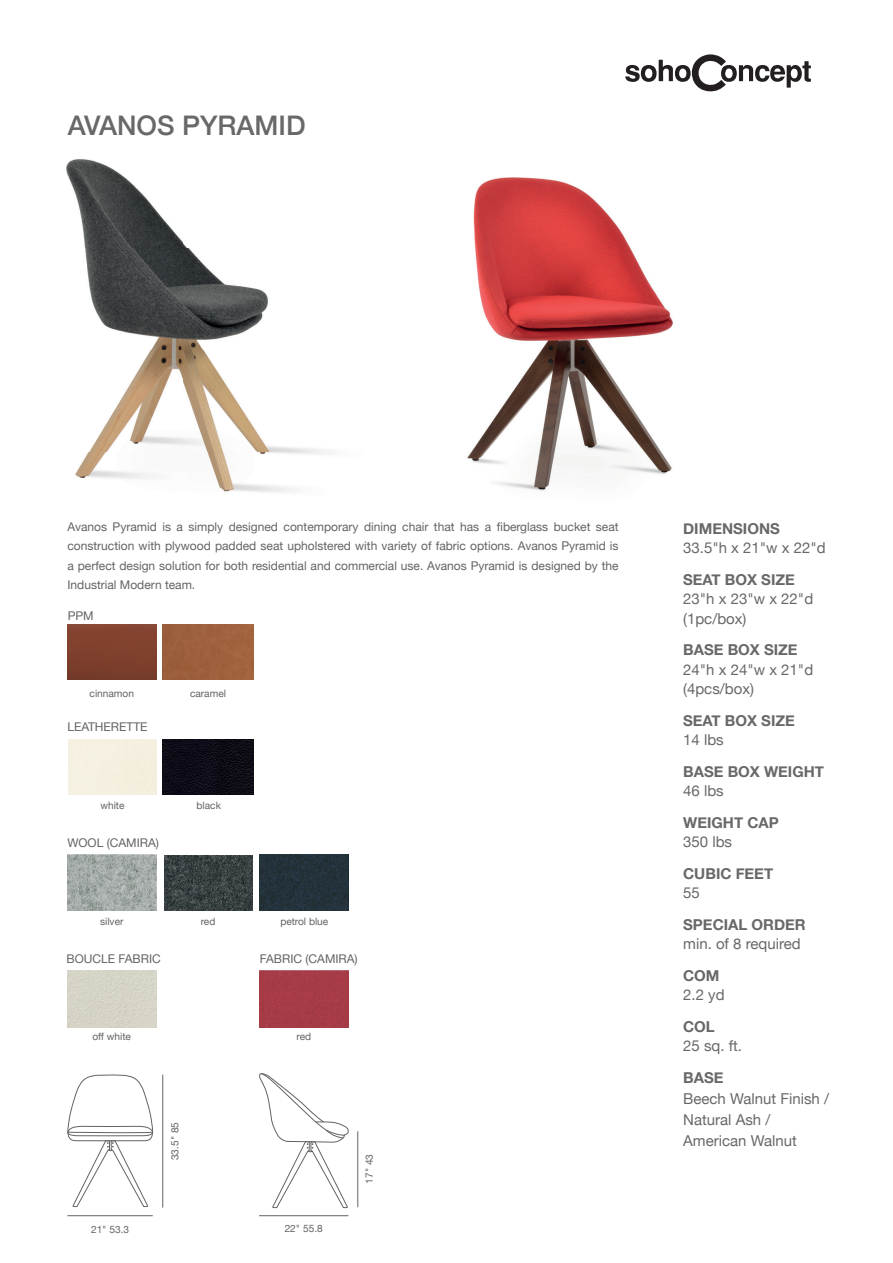
<style>
.page{position:relative;width:893px;height:1263px;background:#fff}
.page>*{position:absolute;margin:0;border:0;box-sizing:border-box;transform-origin:0 0}
.t1{font:500 27px "Helvetica Neue";color:#696869}
.t2{font:15px/19.5px "Helvetica Neue";color:#696869}
.t3{font:700 15px "Helvetica Neue";color:#696869}
.t4{font:12px/19.5px "Helvetica Neue";color:#636366;text-align:justify}
.t5{font:10.2px "Helvetica Neue";color:#636366}
</style>
<div class="page">
<img style="left:66px;top:159px;width:266px;height:334px">
<img style="left:467px;top:177px;width:206px;height:314px">
<svg style="left:625px;top:54px;width:186px;height:38px"></svg>
<hr style="left:67px;top:1215px;width:86px;height:1px;background:#636366">
<hr style="left:259px;top:1215px;width:89px;height:1px;background:#636366">
<hr style="left:358px;top:1131px;width:1px;height:76px;background:#636366">
<hr style="left:162px;top:1075px;width:1px;height:132px;background:#636366">
<div style="left:68px;top:739px;width:89px;height:56px;background:#f5f0e0"></div>
<img style="left:68px;top:855px;width:88px;height:55px">
<img style="left:260px;top:855px;width:89px;height:55px">
<div style="left:68px;top:970px;width:88px;height:57px;background:#d6d4c7"></div>
<img style="left:163px;top:739px;width:90px;height:55px">
<img style="left:67px;top:624px;width:89px;height:56px">
<div style="left:163px;top:624px;width:90px;height:55px;background:#9f603d"></div>
<img style="left:164px;top:855px;width:88px;height:55px">
<div style="left:259px;top:971px;width:89px;height:56px;background:#a63b47"></div>
<svg style="left:67px;top:1074px;width:87px;height:133px"></svg>
<svg style="left:259px;top:1073px;width:90px;height:136px"></svg>
<h1 class="t1" style="left:68px;top:104px;width:239px">AVANOS PYRAMID</h1>
<p class="t4" style="left:68px;top:517px;width:553px">Avanos Pyramid is a simply designed contemporary dining chair that has a fiberglass bucket seat construction with plywood padded seat upholstered with variety of fabric options. Avanos Pyramid is a perfect design solution for both residential and commercial use. Avanos Pyramid is designed by the Industrial Modern team.</p>
<p class="t3" style="left:683px;top:517px;width:98px">DIMENSIONS</p>
<p class="t2" style="left:683px;top:539px;width:144px">33.5"h x 21"w x 22"d</p>
<p class="t3" style="left:683px;top:568px;width:113px">SEAT BOX SIZE</p>
<p class="t2" style="left:683px;top:590px;width:132px">23"h x 23"w x 22"d (1pc/box)</p>
<p class="t3" style="left:683px;top:638px;width:116px">BASE BOX SIZE</p>
<p class="t2" style="left:683px;top:661px;width:132px">24"h x 24"w x 21"d (4pcs/box)</p>
<p class="t3" style="left:683px;top:709px;width:113px">SEAT BOX SIZE</p>
<p class="t2" style="left:683px;top:731px;width:42px">14 lbs</p>
<p class="t3" style="left:683px;top:760px;width:142px">BASE BOX WEIGHT</p>
<p class="t2" style="left:683px;top:782px;width:42px">46 lbs</p>
<p class="t3" style="left:683px;top:811px;width:97px">WEIGHT CAP</p>
<p class="t2" style="left:683px;top:833px;width:50px">350 lbs</p>
<p class="t3" style="left:683px;top:862px;width:91px">CUBIC FEET</p>
<p class="t2" style="left:683px;top:884px;width:18px">55</p>
<p class="t3" style="left:683px;top:913px;width:124px">SPECIAL ORDER</p>
<p class="t2" style="left:683px;top:935px;width:119px">min. of 8 required</p>
<p class="t3" style="left:683px;top:964px;width:38px">COM</p>
<p class="t2" style="left:683px;top:986px;width:43px">2.2 yd</p>
<p class="t3" style="left:683px;top:1015px;width:33px">COL</p>
<p class="t2" style="left:683px;top:1037px;width:60px">25 sq. ft.</p>
<p class="t3" style="left:683px;top:1066px;width:42px">BASE</p>
<p class="t2" style="left:683px;top:1089px;width:147px;line-height:21px">Beech Walnut Finish /<br>Natural Ash /<br>American Walnut</p>
<p class="t4" style="left:68px;top:607px;width:28px">PPM</p>
<p class="t5" style="left:90px;top:686px;width:46px">cinnamon</p>
<p class="t5" style="left:190px;top:686px;width:38px">caramel</p>
<p class="t4" style="left:67px;top:717px;width:82px">LEATHERETTE</p>
<p class="t5" style="left:100px;top:798px;width:26px">white</p>
<p class="t5" style="left:197px;top:798px;width:26px">black</p>
<p class="t4" style="left:67px;top:834px;width:93px">WOOL (CAMIRA)</p>
<p class="t5" style="left:100px;top:914px;width:25px">silver</p>
<p class="t5" style="left:201px;top:914px;width:16px">red</p>
<p class="t5" style="left:280px;top:914px;width:50px">petrol blue</p>
<p class="t4" style="left:67px;top:949px;width:96px">BOUCLE FABRIC</p>
<p class="t4" style="left:260px;top:949px;width:99px">FABRIC (CAMIRA)</p>
<p class="t5" style="left:92px;top:1029px;width:40px">off white</p>
<p class="t5" style="left:297px;top:1029px;width:16px">red</p>
<p class="t5" style="left:168px;top:1160px;width:40px;rotate:-90deg">33.5" 85</p>
<p class="t5" style="left:362px;top:1183px;width:31px;rotate:-90deg">17" 43</p>
<p class="t5" style="left:91px;top:1222px;width:40px">21" 53.3</p>
<p class="t5" style="left:285px;top:1221px;width:40px">22" 55.8</p>
</div>
